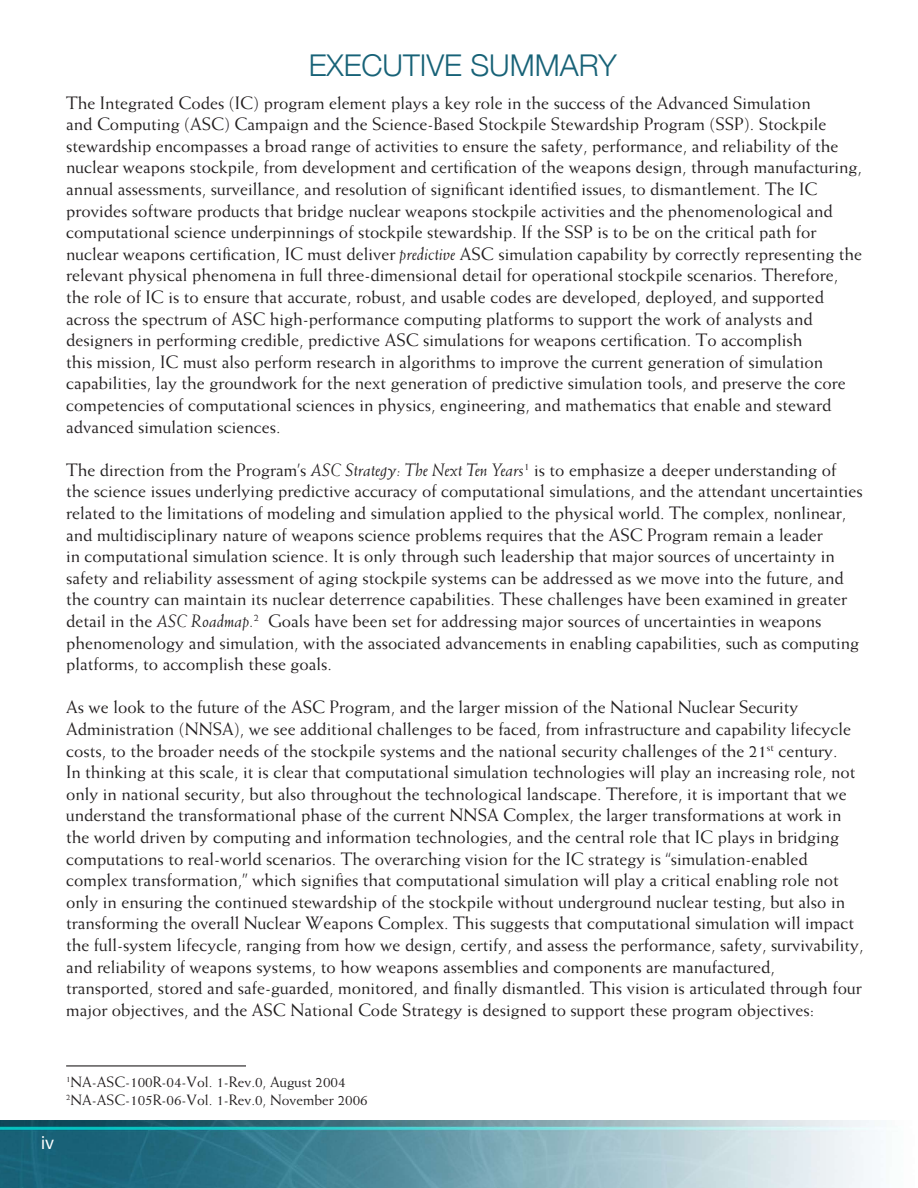
<style>
.page{position:relative;width:918px;height:1188px;background:#fff}
.page>*{position:absolute;margin:0;border:0;box-sizing:border-box;transform-origin:0 0}
.t1{font:300 30px "Helvetica Neue";color:#176277}
.t2{font:18px/21.6px "Weiss";color:#231f20}
.t3{font:18px "Helvetica Neue";color:#fff}
.t4{font:15px/18px "Weiss";color:#231f20}
.s1{font-style:italic}
</style>
<div class="page">
<img style="left:0;top:1120px;width:878px;height:68px">
<hr style="left:66px;top:1065px;width:180px;height:1px;background:#231f20">
<h1 class="t1" style="left:309px;top:47px;width:310px">EXECUTIVE SUMMARY</h1>
<p class="t2" style="left:66px;top:91px;width:798px">The Integrated Codes (IC) program element plays a key role in the success of the Advanced Simulation<br>and Computing (ASC) Campaign and the Science-Based Stockpile Stewardship Program (SSP). Stockpile stewardship encompasses a broad range of activities to ensure the safety, performance, and reliability of the nuclear weapons stockpile, from development and certification of the weapons design, through manufacturing, annual assessments, surveillance, and resolution of significant identified issues, to dismantlement. The IC provides software products that bridge nuclear weapons stockpile activities and the phenomenological and computational science underpinnings of stockpile stewardship. If the SSP is to be on the critical path for nuclear weapons certification, IC must deliver <span class="s1">predictive</span> ASC simulation capability by correctly representing the relevant physical phenomena in full three-dimensional detail for operational stockpile scenarios. Therefore, the role of IC is to ensure that accurate, robust, and usable codes are developed, deployed, and supported across the spectrum of ASC high-performance computing platforms to support the work of analysts and designers in performing credible, predictive ASC simulations for weapons certification. To accomplish<br>this mission, IC must also perform research in algorithms to improve the current generation of simulation capabilities, lay the groundwork for the next generation of predictive simulation tools, and preserve the core competencies of computational sciences in physics, engineering, and mathematics that enable and steward advanced simulation sciences.</p>
<p class="t2" style="left:66px;top:459px;width:798px">The direction from the Program’s <span class="s1">ASC Strategy: The Next Ten Years</span><sup>1</sup> is to emphasize a deeper understanding of the science issues underlying predictive accuracy of computational simulations, and the attendant uncertainties related to the limitations of modeling and simulation applied to the physical world. The complex, nonlinear, and multidisciplinary nature of weapons science problems requires that the ASC Program remain a leader<br>in computational simulation science. It is only through such leadership that major sources of uncertainty in safety and reliability assessment of aging stockpile systems can be addressed as we move into the future, and the country can maintain its nuclear deterrence capabilities. These challenges have been examined in greater detail in the <span class="s1">ASC Roadmap.</span><sup>2</sup> Goals have been set for addressing major sources of uncertainties in weapons phenomenology and simulation, with the associated advancements in enabling capabilities, such as computing platforms, to accomplish these goals.</p>
<p class="t2" style="left:66px;top:696px;width:799px">As we look to the future of the ASC Program, and the larger mission of the National Nuclear Security Administration (NNSA), we see additional challenges to be faced, from infrastructure and capability lifecycle costs, to the broader needs of the stockpile systems and the national security challenges of the 21<sup>st</sup> century.<br>In thinking at this scale, it is clear that computational simulation technologies will play an increasing role, not only in national security, but also throughout the technological landscape. Therefore, it is important that we understand the transformational phase of the current NNSA Complex, the larger transformations at work in the world driven by computing and information technologies, and the central role that IC plays in bridging computations to real-world scenarios. The overarching vision for the IC strategy is “simulation-enabled complex transformation,” which signifies that computational simulation will play a critical enabling role not only in ensuring the continued stewardship of the stockpile without underground nuclear testing, but also in transforming the overall Nuclear Weapons Complex. This suggests that computational simulation will impact the full-system lifecycle, ranging from how we design, certify, and assess the performance, safety, survivability, and reliability of weapons systems, to how weapons assemblies and components are manufactured, transported, stored and safe-guarded, monitored, and finally dismantled. This vision is articulated through four major objectives, and the ASC National Code Strategy is designed to support these program objectives:</p>
<p class="t3" style="left:41px;top:1132px;width:14px">iv</p>
<p class="t4" style="left:66px;top:1072px;width:303px"><sup>1</sup>NA-ASC-100R-04-Vol. 1-Rev.0, August 2004<br><sup>2</sup>NA-ASC-105R-06-Vol. 1-Rev.0, November 2006</p>
</div>
